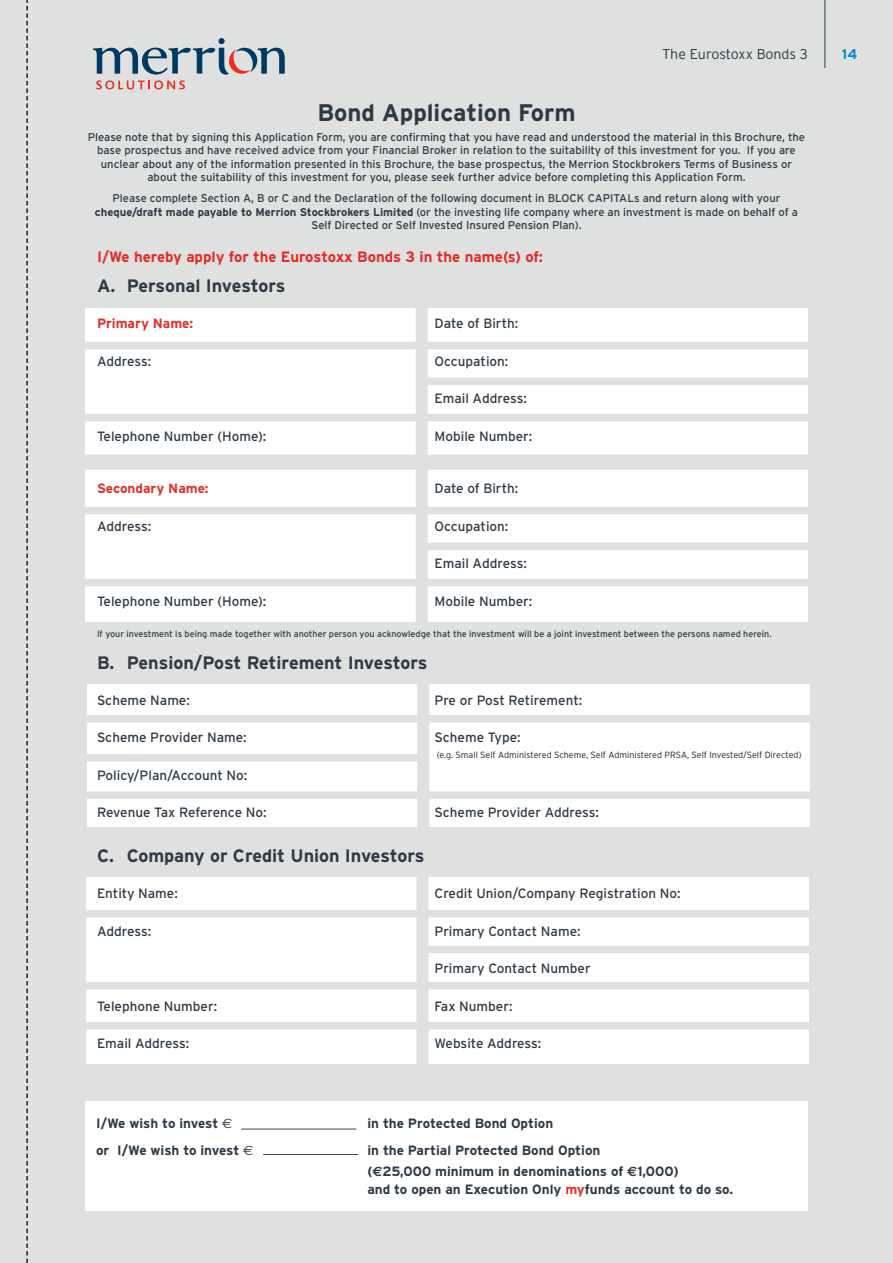
<style>
.page{position:relative;width:893px;height:1263px;background:#dfe1e0}
.page>*{position:absolute;margin:0;border:0;box-sizing:border-box;transform-origin:0 0}
.t1{font:700 24px "Interstate";color:#2f3a44}
.t2{font:700 18px "Interstate";letter-spacing:-.005em;color:#2f3a44}
.t3{font:700 15px "Interstate";color:#e32d25}
.t4{font:300 14.25px "Interstate";letter-spacing:-.01em;color:#2f3a44}
.t5{font:700 14.25px "Interstate";color:#008cd2}
.t6{font:13.5px "Interstate";color:#2f3a44}
.t7{font:700 13.5px/21px "Interstate";color:#2f3a44}
.t8{font:700 13.5px "Interstate";color:#e32d25}
.t9{font:11.25px/13.5px "Interstate";color:#2f3a44;text-align:center}
.t10{font:9px "Interstate";color:#2f3a44}
.t11{font:300 9px "Interstate";color:#231f20}
.s1{font-weight:700}
.s2{font-family:"Euro Sans";font-weight:400}
.s3{font-family:"Euro Sans"}
.s4{color:#e32d25}
</style>
<div class="page">
<hr style="left:825px;top:0;width:1px;height:68px;background:#2f3a44">
<svg style="left:93px;top:38px;width:192px;height:51px"></svg>
<svg style="left:26px;top:0;width:2px;height:1263px"></svg>
<div style="left:86px;top:877px;width:723px;height:187px;background:#fff"></div>
<div style="left:87px;top:684px;width:723px;height:143px;background:#fff"></div>
<div style="left:85px;top:309px;width:723px;height:313px;background:#fff"></div>
<div style="left:85px;top:1101px;width:723px;height:110px;background:#fff"></div>
<div style="left:424px;top:946px;width:391px;height:7px;background:#dfe1e0"></div>
<div style="left:80px;top:910px;width:736px;height:7px;background:#dfe1e0"></div>
<div style="left:416px;top:876px;width:12px;height:191px;background:#dfe1e0"></div>
<div style="left:417px;top:671px;width:12px;height:164px;background:#dfe1e0"></div>
<div style="left:79px;top:982px;width:736px;height:7px;background:#dfe1e0"></div>
<div style="left:80px;top:1022px;width:736px;height:7px;background:#dfe1e0"></div>
<div style="left:82px;top:715px;width:736px;height:7px;background:#dfe1e0"></div>
<div style="left:83px;top:754px;width:343px;height:7px;background:#dfe1e0"></div>
<div style="left:85px;top:791px;width:736px;height:8px;background:#dfe1e0"></div>
<div style="left:423px;top:378px;width:391px;height:7px;background:#dfe1e0"></div>
<div style="left:79px;top:342px;width:736px;height:7px;background:#dfe1e0"></div>
<div style="left:416px;top:306px;width:12px;height:321px;background:#dfe1e0"></div>
<div style="left:78px;top:414px;width:736px;height:7px;background:#dfe1e0"></div>
<div style="left:420px;top:543px;width:391px;height:7px;background:#dfe1e0"></div>
<div style="left:76px;top:507px;width:736px;height:7px;background:#dfe1e0"></div>
<div style="left:75px;top:579px;width:736px;height:7px;background:#dfe1e0"></div>
<div style="left:79px;top:455px;width:737px;height:15px;background:#dfe1e0"></div>
<hr style="left:241px;top:1129px;width:115px;height:1px;background:#3e444f">
<hr style="left:263px;top:1154px;width:95px;height:1px;background:#3e444f">
<p class="t4" style="left:662px;top:46px;width:147px">The Eurostoxx Bonds 3</p>
<p class="t5" style="left:842px;top:46px;width:17px">14</p>
<h1 class="t1" style="left:317px;top:99px;width:260px">Bond Application Form</h1>
<p class="t9" style="left:88px;top:130px;width:719px">Please note that by signing this Application Form, you are confirming that you have read and understood the material in this Brochure, the base prospectus and have received advice from your Financial Broker in relation to the suitability of this investment for you. If you are unclear about any of the information presented in this Brochure, the base prospectus, the Merrion Stockbrokers Terms of Business or about the suitability of this investment for you, please seek further advice before completing this Application Form.</p>
<p class="t9" style="left:95px;top:192px;width:705px">Please complete Section A, B or C and the Declaration of the following document in BLOCK CAPITALs and return along with your <span class="s1">cheque/draft made payable to Merrion Stockbrokers Limited</span> (or the investing life company where an investment is made on behalf of a<br>Self Directed or Self Invested Insured Pension Plan).</p>
<h3 class="t3" style="left:97px;top:248px;width:447px">I/We hereby apply for the Eurostoxx Bonds 3 in the name(s) of:</h3>
<h2 class="t2" style="left:97px;top:276px;width:190px">A. Personal Investors</h2>
<p class="t8" style="left:97px;top:316px;width:98px">Primary Name:</p>
<p class="t6" style="left:434px;top:316px;width:85px">Date of Birth:</p>
<p class="t6" style="left:97px;top:353px;width:56px">Address:</p>
<p class="t6" style="left:434px;top:353px;width:75px">Occupation:</p>
<p class="t6" style="left:434px;top:391px;width:94px">Email Address:</p>
<p class="t6" style="left:97px;top:428px;width:171px">Telephone Number (Home):</p>
<p class="t6" style="left:434px;top:428px;width:99px">Mobile Number:</p>
<p class="t8" style="left:97px;top:481px;width:113px">Secondary Name:</p>
<p class="t6" style="left:434px;top:481px;width:85px">Date of Birth:</p>
<p class="t6" style="left:97px;top:518px;width:56px">Address:</p>
<p class="t6" style="left:434px;top:518px;width:75px">Occupation:</p>
<p class="t6" style="left:434px;top:556px;width:94px">Email Address:</p>
<p class="t6" style="left:97px;top:593px;width:171px">Telephone Number (Home):</p>
<p class="t6" style="left:434px;top:593px;width:99px">Mobile Number:</p>
<p class="t10" style="left:97px;top:629px;width:676px">If your investment is being made together with another person you acknowledge that the investment will be a joint investment between the persons named herein.</p>
<h2 class="t2" style="left:97px;top:652px;width:332px">B. Pension/Post Retirement Investors</h2>
<p class="t6" style="left:97px;top:692px;width:94px">Scheme Name:</p>
<p class="t6" style="left:434px;top:692px;width:149px">Pre or Post Retirement:</p>
<p class="t6" style="left:97px;top:730px;width:151px">Scheme Provider Name:</p>
<p class="t6" style="left:434px;top:730px;width:88px">Scheme Type:</p>
<p class="t6" style="left:97px;top:767px;width:152px">Policy/Plan/Account No:</p>
<p class="t6" style="left:97px;top:805px;width:171px">Revenue Tax Reference No:</p>
<p class="t6" style="left:434px;top:805px;width:166px">Scheme Provider Address:</p>
<h2 class="t2" style="left:97px;top:846px;width:329px">C. Company or Credit Union Investors</h2>
<p class="t6" style="left:97px;top:886px;width:82px">Entity Name:</p>
<p class="t6" style="left:434px;top:886px;width:247px">Credit Union/Company Registration No:</p>
<p class="t6" style="left:97px;top:923px;width:56px">Address:</p>
<p class="t6" style="left:434px;top:923px;width:148px">Primary Contact Name:</p>
<p class="t6" style="left:434px;top:961px;width:158px">Primary Contact Number</p>
<p class="t6" style="left:97px;top:998px;width:122px">Telephone Number:</p>
<p class="t6" style="left:434px;top:998px;width:79px">Fax Number:</p>
<p class="t6" style="left:97px;top:1036px;width:94px">Email Address:</p>
<p class="t6" style="left:434px;top:1036px;width:108px">Website Address:</p>
<p class="t11" style="left:437px;top:749px;width:367px">(e.g. Small Self Administered Scheme, Self Administered PRSA, Self Invested/Self Directed)</p>
<p class="t7" style="left:96px;top:1113px;width:138px">I/We wish to invest <span class="s2">€</span></p>
<p class="t7" style="left:367px;top:1113px;width:187px">in the Protected Bond Option</p>
<p class="t7" style="left:96px;top:1140px;width:159px">or I/We wish to invest <span class="s2">€</span></p>
<p class="t7" style="left:367px;top:1140px;width:313px">in the Partial Protected Bond Option<br>(<span class="s3">€</span>25,000 minimum in denominations of <span class="s3">€</span>1,000)</p>
<p class="t7" style="left:367px;top:1179px;width:367px">and to open an Execution Only <span class="s4">my</span>funds account to do so.</p>
</div>
